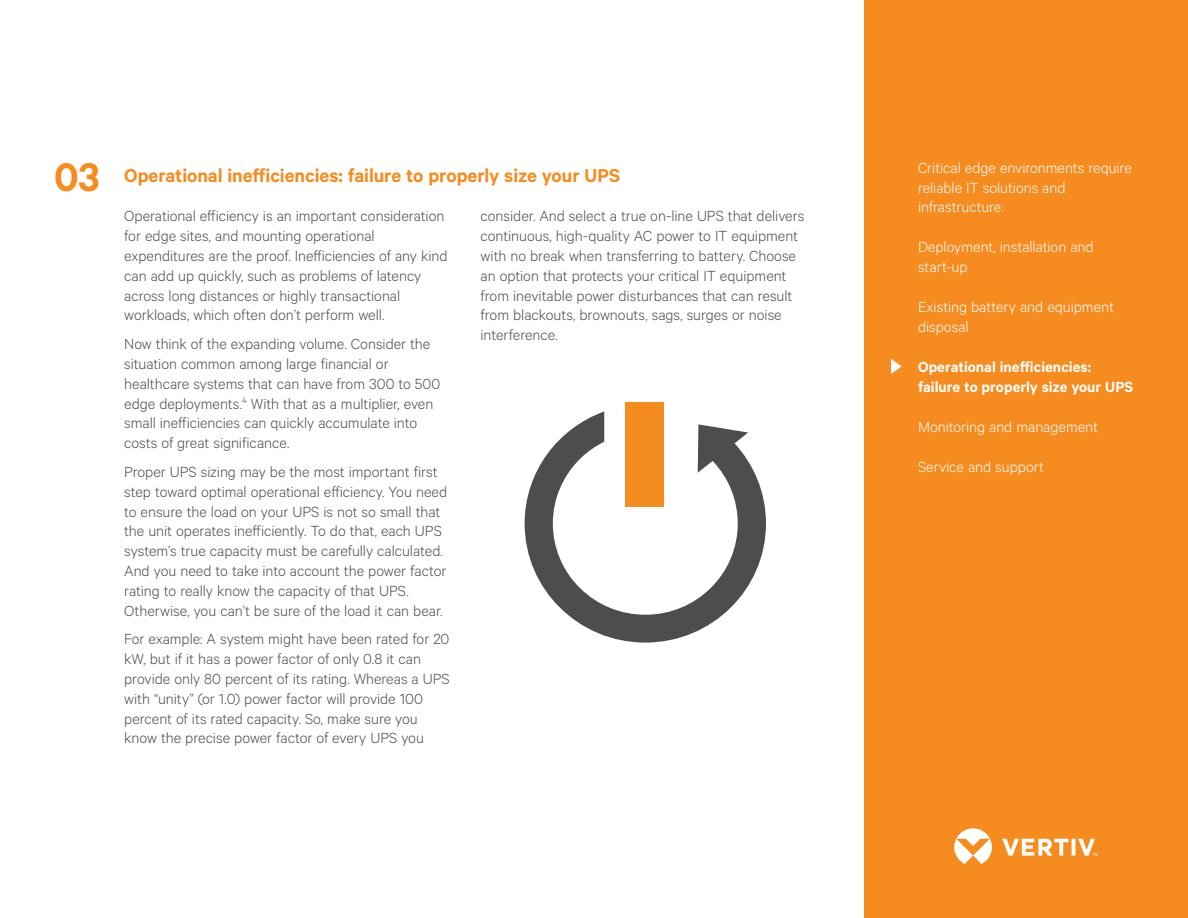
<style>
.page{position:relative;width:1188px;height:918px;background:#fff}
.page>*{position:absolute;margin:0;border:0;box-sizing:border-box;transform-origin:0 0}
.Vertiv_Orange_Main_H{font:600 45px "Calibre";color:#f68b1f}
.Vertiv_Orange_Main_H-2{font:600 21px "Calibre";letter-spacing:-.005em;color:#f68b1f}
.Vertiv_Body_Text{font:300 16.5px/19.8px "Calibre";color:#4b4c4d}
.Sidebar_Contents{font:300 16.5px/19.8px "Calibre";color:#fff}
.Sidebar_Contents-2{font:600 16.5px/19.8px "Calibre";color:#fff}
</style>
<div class="page">
<div style="left:864px;top:0;width:324px;height:918px;background:#f68b1f"></div>
<svg style="left:954px;top:828px;width:144px;height:36px"></svg>
<svg style="left:891px;top:359px;width:11px;height:15px"></svg>
<div style="left:626px;top:403px;width:38px;height:104px;background:#f58c1f"></div>
<svg style="left:525px;top:411px;width:241px;height:232px"></svg>
<p class="Vertiv_Orange_Main_H" style="left:54px;top:150px;width:47px">03</p>
<p class="Sidebar_Contents" style="left:918px;top:157px;width:215px">Critical edge environments require reliable IT solutions and infrastructure:</p>
<p class="Sidebar_Contents" style="left:918px;top:237px;width:177px">Deployment, installation and start-up</p>
<p class="Sidebar_Contents" style="left:918px;top:296px;width:197px">Existing battery and equipment disposal</p>
<p class="Sidebar_Contents-2" style="left:918px;top:357px;width:217px">Operational inefficiencies: failure to properly size your UPS</p>
<p class="Sidebar_Contents" style="left:918px;top:416px;width:182px">Monitoring and management</p>
<p class="Sidebar_Contents" style="left:918px;top:456px;width:128px">Service and support</p>
<p class="Vertiv_Orange_Main_H-2" style="left:124px;top:163px;width:498px">Operational inefficiencies: failure to properly size your UPS</p>
<p class="Vertiv_Body_Text" style="left:124px;top:206px;width:325px">Operational efficiency is an important consideration for edge sites, and mounting operational expenditures are the proof. Inefficiencies of any kind can add up quickly, such as problems of latency across long distances or highly transactional workloads, which often don’t perform well.</p>
<p class="Vertiv_Body_Text" style="left:124px;top:333px;width:318px">Now think of the expanding volume. Consider the situation common among large financial or healthcare systems that can have from 300 to 500 edge deployments.<sup>4</sup> With that as a multiplier, even small inefficiencies can quickly accumulate into costs of great significance.</p>
<p class="Vertiv_Body_Text" style="left:124px;top:461px;width:325px">Proper UPS sizing may be the most important first step toward optimal operational efficiency. You need to ensure the load on your UPS is not so small that the unit operates inefficiently. To do that, each UPS system’s true capacity must be carefully calculated.<br>And you need to take into account the power factor rating to really know the capacity of that UPS.<br>Otherwise, you can’t be sure of the load it can bear.</p>
<p class="Vertiv_Body_Text" style="left:124px;top:629px;width:327px">For example: A system might have been rated for 20 kW, but if it has a power factor of only 0.8 it can provide only 80 percent of its rating. Whereas a UPS with “unity” (or 1.0) power factor will provide 100 percent of its rated capacity. So, make sure you know the precise power factor of every UPS you</p>
<p class="Vertiv_Body_Text" style="left:481px;top:206px;width:325px">consider. And select a true on-line UPS that delivers continuous, high-quality AC power to IT equipment with no break when transferring to battery. Choose an option that protects your critical IT equipment from inevitable power disturbances that can result from blackouts, brownouts, sags, surges or noise interference.</p>
</div>
